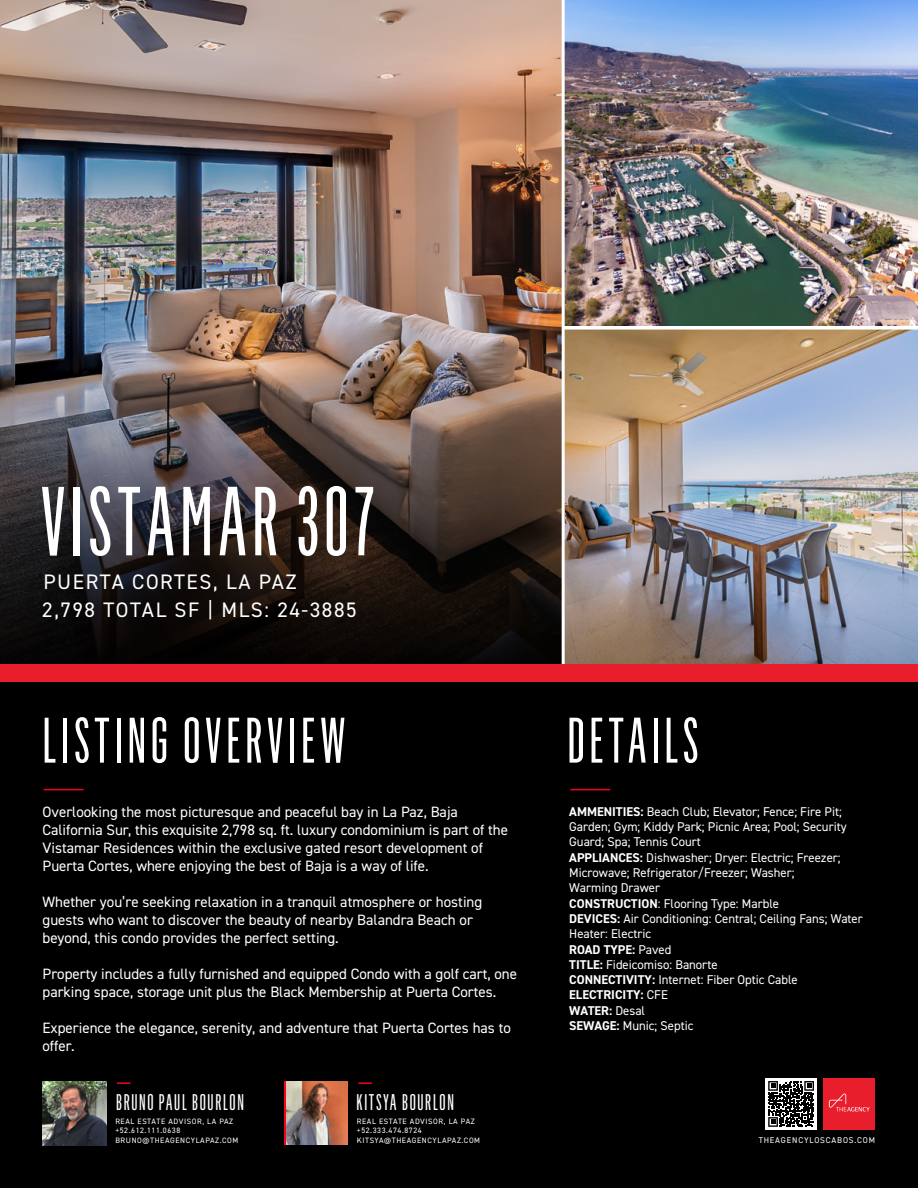
<style>
.page{position:relative;width:918px;height:1188px;background:#fff}
.page>*{position:absolute;margin:0;border:0;box-sizing:border-box;transform-origin:0 0}
.t1{font:96px "Flama Ultracondensed Basic";letter-spacing:.05em;color:#fff}
.t2{font:63px "Flama Ultracondensed Basic";letter-spacing:.075em;color:#fff}
.t3{font:22.2px "Flama Ultracondensed Basic";letter-spacing:.075em;color:#fff}
.t4{font:21px/27.9px "DIN2014";letter-spacing:.075em;color:#fff}
.t5{font:15px/18px "DIN2014";color:#fff}
.t6{font:12.75px/15.3px "DIN2014";color:#fff}
.t7{font:8.4px "DIN2014";letter-spacing:.095em;color:#fff}
.t8{font:7.8px/9.3px "DIN2014";letter-spacing:.075em;color:#fff}
.s1{font-weight:700}
</style>
<div class="page">
<img style="left:0;top:0;width:562px;height:346px">
<div style="left:0;top:682px;width:918px;height:506px;background:#000"></div>
<hr style="left:44px;top:789px;width:40px;height:1px;background:#fa001c">
<hr style="left:570px;top:789px;width:40px;height:1px;background:#fa001c">
<img style="left:565px;top:0;width:353px;height:326px">
<img style="left:565px;top:330px;width:353px;height:335px">
<img style="left:0;top:346px;width:562px;height:319px">
<div style="left:0;top:665px;width:918px;height:17px;background:#e81e2c"></div>
<div style="left:824px;top:1078px;width:51px;height:52px;background:#e81e2c"></div>
<svg style="left:829px;top:1094px;width:41px;height:17px"></svg>
<svg style="left:117px;top:1082px;width:13px;height:2px"></svg>
<svg style="left:358px;top:1082px;width:14px;height:2px"></svg>
<img style="left:42px;top:1081px;width:64px;height:64px">
<img style="left:286px;top:1081px;width:62px;height:64px">
<hr style="left:284px;top:1081px;width:2px;height:64px;background:#fa001c">
<div style="left:765px;top:1078px;width:52px;height:52px;background:#fff"></div>
<svg style="left:768px;top:1081px;width:46px;height:46px"></svg>
<h1 class="t1" style="left:40px;top:463px;width:336px">VISTAMAR 307</h1>
<h3 class="t4" style="left:42px;top:567px;width:316px">PUERTA CORTES, LA PAZ<br>2,798 TOTAL SF | MLS: 24-3885</h3>
<h2 class="t2" style="left:43px;top:702px;width:305px">LISTING OVERVIEW</h2>
<h2 class="t2" style="left:567px;top:702px;width:133px">DETAILS</h2>
<p class="t5" style="left:43px;top:803px;width:467px">Overlooking the most picturesque and peaceful bay in La Paz, Baja California Sur, this exquisite 2,798 sq. ft. luxury condominium is part of the Vistamar Residences within the exclusive gated resort development of Puerta Cortes, where enjoying the best of Baja is a way of life.</p>
<p class="t5" style="left:43px;top:893px;width:441px">Whether you’re seeking relaxation in a tranquil atmosphere or hosting guests who want to discover the beauty of nearby Balandra Beach or beyond, this condo provides the perfect setting.</p>
<p class="t5" style="left:43px;top:965px;width:476px">Property includes a fully furnished and equipped Condo with a golf cart, one parking space, storage unit plus the Black Membership at Puerta Cortes.</p>
<p class="t5" style="left:43px;top:1019px;width:470px">Experience the elegance, serenity, and adventure that Puerta Cortes has to offer.</p>
<h3 class="t3" style="left:116px;top:1089px;width:129px">BRUNO PAUL BOURLON</h3>
<p class="t8" style="left:115px;top:1116px;width:125px">REAL ESTATE ADVISOR, LA PAZ +52.612.111.0638<br>BRUNO@THEAGENCYLAPAZ.COM</p>
<h3 class="t3" style="left:357px;top:1089px;width:99px">KITSYA BOURLON</h3>
<p class="t8" style="left:357px;top:1116px;width:125px">REAL ESTATE ADVISOR, LA PAZ +52.333.474.8724<br>KITSYA@THEAGENCYLAPAZ.COM</p>
<p class="t6" style="left:569px;top:804px;width:295px"><span class="s1">AMMENITIES:</span> Beach Club; Elevator; Fence; Fire Pit; Garden; Gym; Kiddy Park; Picnic Area; Pool; Security Guard; Spa; Tennis Court<br><span class="s1">APPLIANCES:</span> Dishwasher; Dryer: Electric; Freezer; Microwave; Refrigerator/Freezer; Washer;<br>Warming Drawer<br><span class="s1">CONSTRUCTION</span>: Flooring Type: Marble<br><span class="s1">DEVICES:</span> Air Conditioning: Central; Ceiling Fans; Water Heater: Electric<br><span class="s1">ROAD TYPE:</span> Paved<br><span class="s1">TITLE:</span> Fideicomiso: Banorte<br><span class="s1">CONNECTIVITY:</span> Internet: Fiber Optic Cable <span class="s1">ELECTRICITY:</span> CFE<br><span class="s1">WATER:</span> Desal<br><span class="s1">SEWAGE:</span> Munic; Septic</p>
<p class="t7" style="left:759px;top:1135px;width:118px">THEAGENCYLOSCABOS.COM</p>
</div>
